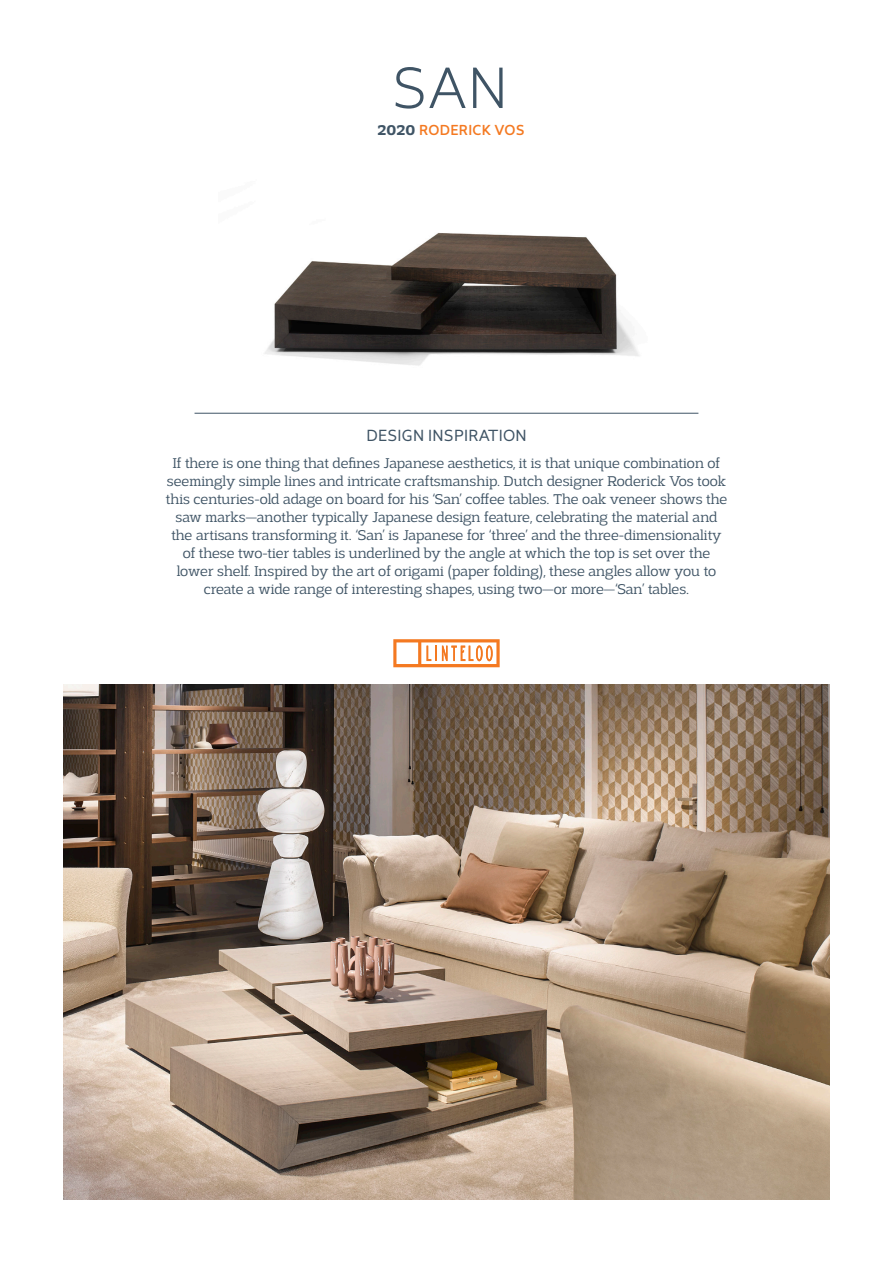
<style>
.page{position:relative;width:893px;height:1263px;background:#fff}
.page>*{position:absolute;margin:0;border:0;box-sizing:border-box;transform-origin:0 0}
.t1{font:300 54px "Revisal";color:#3f5465}
.t2{font:300 15px/18px "Adria Slab";color:#3f5465;text-align:center}
.t3{font:15px "Revisal";letter-spacing:.02em;color:#3f5465}
.t4{font:500 13.5px "Revisal";letter-spacing:.02em;color:#f47921}
.s1{font-family:"Adria Slab";font-weight:700;font-size:15px;color:#3f5465}
</style>
<div class="page">
<svg style="left:393px;top:639px;width:107px;height:28px"></svg>
<hr style="left:195px;top:413px;width:503px;height:1px;background:#3f5465">
<img style="left:64px;top:684px;width:765px;height:516px">
<img style="left:264px;top:233px;width:375px;height:133px">
<h1 class="t1" style="left:392px;top:58px;width:117px">SAN</h1>
<p class="t4" style="left:377px;top:122px;width:149px"><span class="s1">2020</span> RODERICK VOS</p>
<p class="t3" style="left:366px;top:429px;width:162px">DESIGN INSPIRATION</p>
<p class="t2" style="left:166px;top:455px;width:563px">If there is one thing that defines Japanese aesthetics, it is that unique combination of seemingly simple lines and intricate craftsmanship. Dutch designer Roderick Vos took this centuries-old adage on board for his ‘San’ coffee tables. The oak veneer shows the saw marks—another typically Japanese design feature, celebrating the material and the artisans transforming it. ‘San’ is Japanese for ‘three’ and the three-dimensionality of these two-tier tables is underlined by the angle at which the top is set over the lower shelf. Inspired by the art of origami (paper folding), these angles allow you to create a wide range of interesting shapes, using two—or more—‘San’ tables.</p>
</div>
